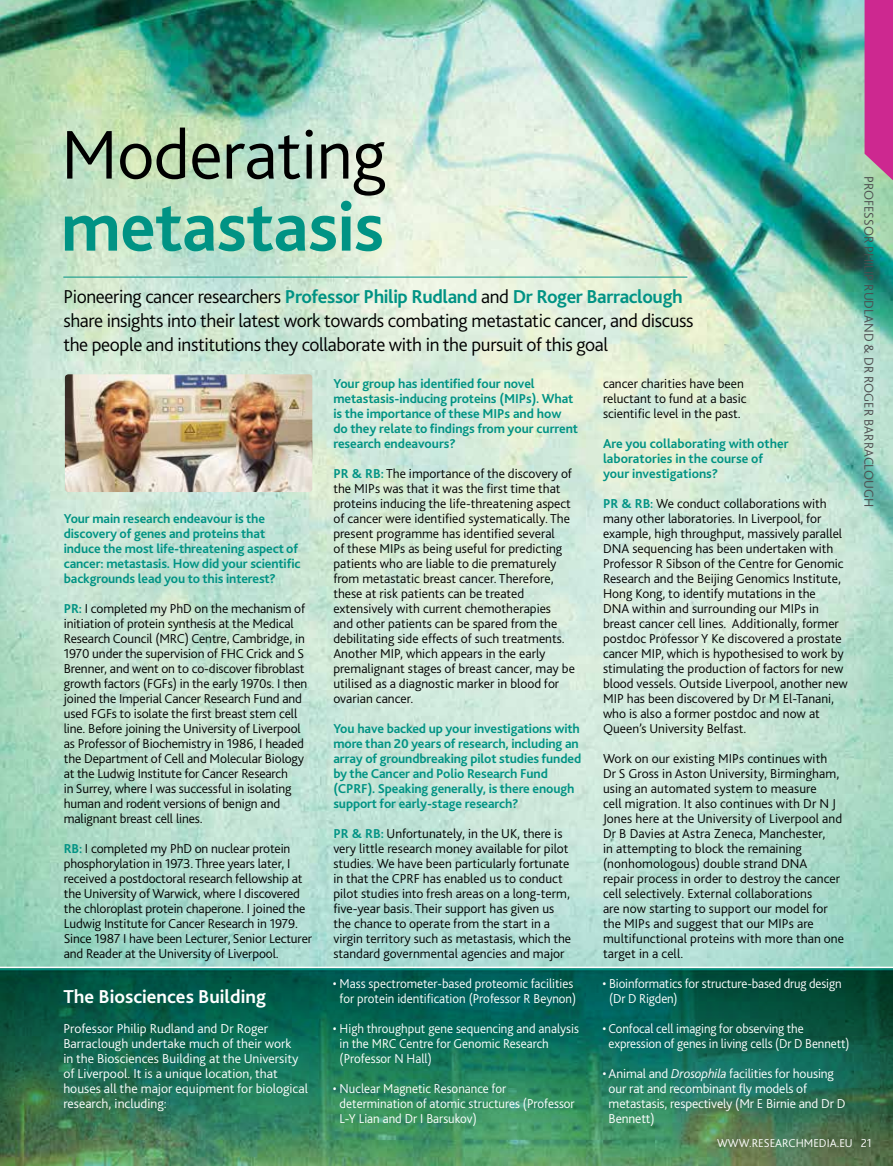
<style>
.page{position:relative;width:893px;height:1166px;background:#fff}
.page>*{position:absolute;margin:0;border:0;box-sizing:border-box;transform-origin:0 0}
.t1{font:300 72px "Bliss 2";letter-spacing:-.01em;color:#000}
.t2{font:700 72px "Bliss 2";letter-spacing:-.01em;color:#009384}
.t3{font:300 19.5px/24px "Bliss 2";letter-spacing:-.02em;color:#000}
.t4{font:700 19.5px "Bliss 2";color:#fff}
.t5{font:300 13.5px/15px "Bliss 2";color:#000}
.t6{font:700 13.5px/15px "Bliss 2";letter-spacing:-.01em;color:#009384}
.t7{font:300 13.5px/15px "Bliss 2";color:#fff;scale:.96 1}
.t8{font:300 13.5px/15px "Bliss 2";color:#fff}
.t9{font:300 13.5px "Bliss 2";color:#4d4d4f}
.t10{font:300 12px "Bliss 2";color:#fff}
.s1{font-weight:700;color:#009384}
.s2{font-style:italic}
</style>
<div class="page">
<img style="left:0;top:0;width:893px;height:966px">
<svg style="left:0;top:968px;width:893px;height:197px;background:#217255"></svg>
<img style="left:65px;top:374px;width:247px;height:118px">
<hr style="left:63px;top:277px;width:624px;height:1px;background:#009384">
<svg style="left:864px;top:0;width:29px;height:180px;background:#c93793"></svg>
<h1 class="t1" style="left:61px;top:110px;width:327px">Moderating</h1>
<h1 class="t2" style="left:61px;top:182px;width:325px">metastasis</h1>
<p class="t3" style="left:63px;top:284px;width:632px">Pioneering cancer researchers <span class="s1">Professor Philip Rudland</span> and <span class="s1">Dr Roger Barraclough </span>share insights into their latest work towards combating metastatic cancer, and discuss the people and institutions they collaborate with in the pursuit of this goal</p>
<p class="t6" style="left:64px;top:510px;width:238px">Your main research endeavour is the discovery of genes and proteins that induce the most life-threatening aspect of cancer: metastasis. How did your scientific backgrounds lead you to this interest?</p>
<p class="t5" style="left:64px;top:600px;width:245px"><span class="s1">PR:</span> I completed my PhD on the mechanism of initiation of protein synthesis at the Medical Research Council (MRC) Centre, Cambridge, in 1970 under the supervision of FHC Crick and S Brenner, and went on to co-discover fibroblast growth factors (FGFs) in the early 1970s. I then joined the Imperial Cancer Research Fund and used FGFs to isolate the first breast stem cell line. Before joining the University of Liverpool as Professor of Biochemistry in 1986, I headed the Department of Cell and Molecular Biology at the Ludwig Institute for Cancer Research<br>in Surrey, where I was successful in isolating human and rodent versions of benign and malignant breast cell lines.</p>
<p class="t5" style="left:64px;top:840px;width:250px"><span class="s1">RB:</span> I completed my PhD on nuclear protein phosphorylation in 1973. Three years later, I received a postdoctoral research fellowship at the University of Warwick, where I discovered the chloroplast protein chaperone. I joined the Ludwig Institute for Cancer Research in 1979.<br>Since 1987 I have been Lecturer, Senior Lecturer and Reader at the University of Liverpool.</p>
<h2 class="t4" style="left:63px;top:984px;width:204px">The Biosciences Building</h2>
<p class="t8" style="left:63px;top:1020px;width:246px">Professor Philip Rudland and Dr Roger Barraclough undertake much of their work<br>in the Biosciences Building at the University of Liverpool. It is a unique location, that houses all the major equipment for biological research, including:</p>
<p class="t6" style="left:333px;top:375px;width:246px">Your group has identified four novel metastasis-inducing proteins (MIPs). What is the importance of these MIPs and how do they relate to findings from your current research endeavours?</p>
<p class="t5" style="left:333px;top:465px;width:243px"><span class="s1">PR &amp; RB:</span> The importance of the discovery of the MIPs was that it was the first time that proteins inducing the life-threatening aspect of cancer were identified systematically. The present programme has identified several<br>of these MIPs as being useful for predicting patients who are liable to die prematurely from metastatic breast cancer. Therefore, these at risk patients can be treated extensively with current chemotherapies<br>and other patients can be spared from the debilitating side effects of such treatments.<br>Another MIP, which appears in the early premalignant stages of breast cancer, may be utilised as a diagnostic marker in blood for ovarian cancer.</p>
<p class="t6" style="left:333px;top:720px;width:249px">You have backed up your investigations with more than 20 years of research, including an array of groundbreaking pilot studies funded by the Cancer and Polio Research Fund (CPRF). Speaking generally, is there enough support for early-stage research?</p>
<p class="t5" style="left:333px;top:825px;width:239px"><span class="s1">PR &amp; RB:</span> Unfortunately, in the UK, there is very little research money available for pilot studies. We have been particularly fortunate in that the CPRF has enabled us to conduct pilot studies into fresh areas on a long-term, five-year basis. Their support has given us the chance to operate from the start in a virgin territory such as metastasis, which the standard governmental agencies and major</p>
<p class="t7" style="left:333px;top:975px;width:255px;text-align:center">• Mass spectrometer-based proteomic facilities for protein identification (Professor R Beynon)</p>
<p class="t7" style="left:340px;top:1020px;width:251px;text-indent:-7px">• High throughput gene sequencing and analysis in the MRC Centre for Genomic Research (Professor N Hall)</p>
<p class="t7" style="left:340px;top:1080px;width:246px;text-indent:-7px">• Nuclear Magnetic Resonance for determination of atomic structures (Professor<br>L-Y Lian and Dr I Barsukov)</p>
<p class="t5" style="left:603px;top:375px;width:145px">cancer charities have been reluctant to fund at a basic scientific level in the past.</p>
<p class="t6" style="left:603px;top:435px;width:187px">Are you collaborating with other laboratories in the course of your investigations?</p>
<p class="t5" style="left:603px;top:495px;width:246px"><span class="s1">PR &amp; RB:</span> We conduct collaborations with many other laboratories. In Liverpool, for example, high throughput, massively parallel DNA sequencing has been undertaken with Professor R Sibson of the Centre for Genomic Research and the Beijing Genomics Institute, Hong Kong, to identify mutations in the<br>DNA within and surrounding our MIPs in breast cancer cell lines. Additionally, former postdoc Professor Y Ke discovered a prostate cancer MIP, which is hypothesised to work by stimulating the production of factors for new blood vessels. Outside Liverpool, another new MIP has been discovered by Dr M El-Tanani, who is also a former postdoc and now at Queen’s University Belfast.</p>
<p class="t5" style="left:603px;top:750px;width:243px">Work on our existing MIPs continues with<br>Dr S Gross in Aston University, Birmingham, using an automated system to measure<br>cell migration. It also continues with Dr N J Jones here at the University of Liverpool and Dr B Davies at Astra Zeneca, Manchester,<br>in attempting to block the remaining (nonhomologous) double strand DNA<br>repair process in order to destroy the cancer cell selectively. External collaborations<br>are now starting to support our model for the MIPs and suggest that our MIPs are multifunctional proteins with more than one target in a cell.</p>
<p class="t7" style="left:609px;top:975px;width:244px;text-indent:-7px">• Bioinformatics for structure-based drug design (Dr D Rigden)</p>
<p class="t7" style="left:608px;top:1020px;width:252px;text-indent:-6px">• Confocal cell imaging for observing the expression of genes in living cells (Dr D Bennett)</p>
<p class="t8" style="left:609px;top:1065px;width:239px;text-indent:-6px">• Animal and <span class="s2">Drosophila</span> facilities for housing our rat and recombinant fly models of metastasis, respectively (Mr E Birnie and Dr D Bennett)</p>
<p class="t9" style="left:877px;top:176px;width:332px;rotate:90deg">PROFESSOR PHILIP RUDLAND &amp; DR ROGER BARRACLOUGH</p>
<p class="t10" style="left:717px;top:1135px;width:156px">WWW.RESEARCHMEDIA.EU 21</p>
</div>
